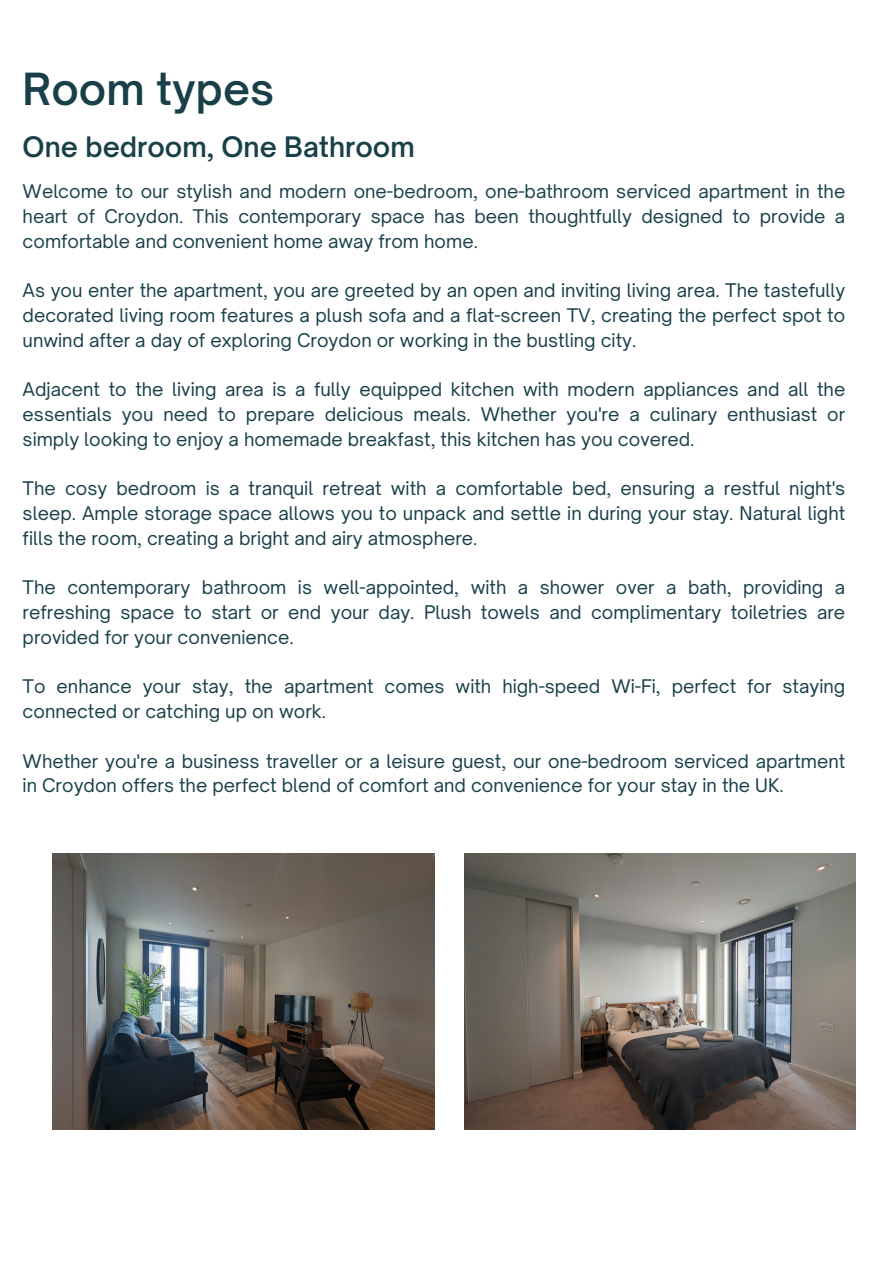
<style>
.page{position:relative;width:894px;height:1264px;background:#fff}
.page>*{position:absolute;margin:0;border:0;box-sizing:border-box;transform-origin:0 0}
.t1{font:600 42.45px "Open Sauce One";color:#194049}
.t2{font:600 27px "Open Sauce One";color:#194049}
.t3{font:18px/24.8px "Open Sauce One";color:#194049;text-align:justify}
</style>
<div class="page">
<img style="left:53px;top:853px;width:381px;height:276px">
<img style="left:464px;top:853px;width:391px;height:276px">
<p class="t1" style="left:23px;top:62px;width:253px">Room types</p>
<p class="t2" style="left:23px;top:130px;width:393px">One bedroom, One Bathroom</p>
<p class="t3" style="left:23px;top:179px;width:823px">Welcome to our stylish and modern one-bedroom, one-bathroom serviced apartment in the heart of Croydon. This contemporary space has been thoughtfully designed to provide a comfortable and convenient home away from home.</p>
<p class="t3" style="left:23px;top:278px;width:823px">As you enter the apartment, you are greeted by an open and inviting living area. The tastefully decorated living room features a plush sofa and a flat-screen TV, creating the perfect spot to unwind after a day of exploring Croydon or working in the bustling city.</p>
<p class="t3" style="left:23px;top:377px;width:823px">Adjacent to the living area is a fully equipped kitchen with modern appliances and all the essentials you need to prepare delicious meals. Whether you're a culinary enthusiast or simply looking to enjoy a homemade breakfast, this kitchen has you covered.</p>
<p class="t3" style="left:23px;top:476px;width:823px">The cosy bedroom is a tranquil retreat with a comfortable bed, ensuring a restful night's sleep. Ample storage space allows you to unpack and settle in during your stay. Natural light fills the room, creating a bright and airy atmosphere.</p>
<p class="t3" style="left:23px;top:575px;width:823px">The contemporary bathroom is well-appointed, with a shower over a bath, providing a refreshing space to start or end your day. Plush towels and complimentary toiletries are provided for your convenience.</p>
<p class="t3" style="left:23px;top:674px;width:823px">To enhance your stay, the apartment comes with high-speed Wi-Fi, perfect for staying connected or catching up on work.</p>
<p class="t3" style="left:23px;top:748px;width:823px">Whether you're a business traveller or a leisure guest, our one-bedroom serviced apartment in Croydon offers the perfect blend of comfort and convenience for your stay in the UK.</p>
</div>
